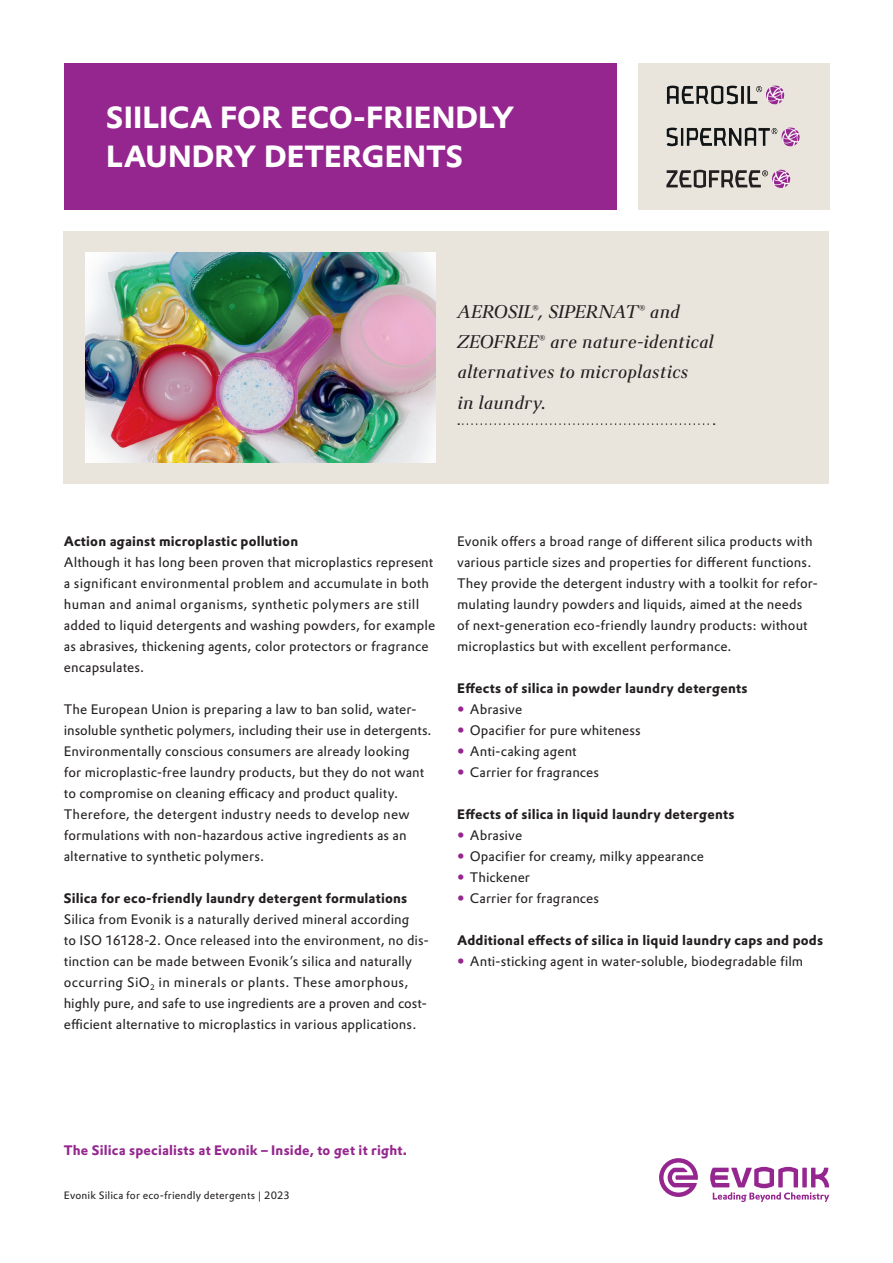
<style>
.page{position:relative;width:893px;height:1263px;background:#fff}
.page>*{position:absolute;margin:0;border:0;box-sizing:border-box;transform-origin:0 0}
.t1{font:700 30px/39px "Evonik Prokyon";color:#fff}
.t2{font:italic 18px/30px "Evonik Antares";letter-spacing:.005em;color:#231f20}
.t3{font:13.5px/21px "Evonik Prokyon";letter-spacing:.01em;color:#231f20}
.t4{font:700 13.5px "Evonik Prokyon";letter-spacing:.015em;color:#231f20}
.t5{font:700 13.5px "Evonik Prokyon";letter-spacing:.015em;color:#95268f}
.t6{font:10.5px "Evonik Prokyon";letter-spacing:.02em;color:#231f20}
</style>
<div class="page">
<div style="left:64px;top:64px;width:553px;height:146px;background:#95268f"></div>
<svg style="left:710px;top:1167px;width:119px;height:35px"></svg>
<svg style="left:659px;top:1158px;width:39px;height:39px"></svg>
<div style="left:638px;top:64px;width:191px;height:146px;background:#e9e5dd"></div>
<div style="left:64px;top:231px;width:765px;height:252px;background:#e9e5dd"></div>
<img style="left:85px;top:252px;width:351px;height:210px">
<img style="left:666px;top:85px;width:119px;height:20px">
<img style="left:666px;top:127px;width:134px;height:20px">
<svg style="left:666px;top:170px;width:124px;height:18px"></svg>
<svg style="left:458px;top:423px;width:257px;height:2px"></svg>
<h1 class="t1" style="left:106px;top:95px;width:409px">SIILICA FOR ECO-FRIENDLY<br>LAUNDRY DETERGENTS</h1>
<h2 class="t2" style="left:457px;top:296px;width:258px">AEROSIL<sup>®</sup>, SIPERNAT<sup>®</sup> and<br>ZEOFREE<sup>®</sup> are nature-identical alternatives to microplastics<br>in laundry.</h2>
<p class="t4" style="left:64px;top:530px;width:236px">Action against microplastic pollution</p>
<p class="t3" style="left:64px;top:551px;width:373px">Although it has long been proven that microplastics represent a significant environmental problem and accumulate in both human and animal organisms, synthetic polymers are still added to liquid detergents and washing powders, for example as abrasives, thickening agents, color protectors or fragrance encapsulates.</p>
<p class="t3" style="left:64px;top:698px;width:369px">The European Union is preparing a law to ban solid, water&shy;insoluble synthetic polymers, including their use in detergents.<br>Environmentally conscious consumers are already looking<br>for microplastic-free laundry products, but they do not want to compromise on cleaning efficacy and product quality.<br>Therefore, the detergent industry needs to develop new formulations with non-hazardous active ingredients as an alternative to synthetic polymers.</p>
<p class="t4" style="left:64px;top:887px;width:345px">Silica for eco-friendly laundry detergent formulations</p>
<p class="t3" style="left:64px;top:908px;width:367px">Silica from Evonik is a naturally derived mineral according<br>to ISO 16128-2. Once released into the environment, no dis&shy;tinction can be made between Evonik’s silica and naturally occurring SiO<sub>2</sub> in minerals or plants. These amorphous, highly pure, and safe to use ingredients are a proven and cost&shy;efficient alternative to microplastics in various applications.</p>
<p class="t3" style="left:457px;top:530px;width:362px">Evonik offers a broad range of different silica products with various particle sizes and properties for different functions.<br>They provide the detergent industry with a toolkit for refor&shy;mulating laundry powders and liquids, aimed at the needs of next-generation eco-friendly laundry products: without microplastics but with excellent performance.</p>
<p class="t4" style="left:457px;top:677px;width:292px">Effects of silica in powder laundry detergents</p>
<p class="t3" style="left:470px;top:698px;width:172px">Abrasive<br>Opacifier for pure whiteness<br>Anti-caking agent<br>Carrier for fragrances</p>
<p class="t4" style="left:457px;top:803px;width:279px">Effects of silica in liquid laundry detergents</p>
<p class="t3" style="left:470px;top:824px;width:235px">Abrasive<br>Opacifier for creamy, milky appearance<br>Thickener<br>Carrier for fragrances</p>
<p class="t4" style="left:457px;top:929px;width:368px">Additional effects of silica in liquid laundry caps and pods</p>
<p class="t3" style="left:470px;top:950px;width:335px">Anti-sticking agent in water-soluble, biodegradable film</p>
<p class="t5" style="left:64px;top:1139px;width:345px">The Silica specialists at Evonik – Inside, to get it right.</p>
<p class="t6" style="left:64px;top:1187px;width:228px">Evonik Silica for eco-friendly detergents | 2023</p>
</div>
